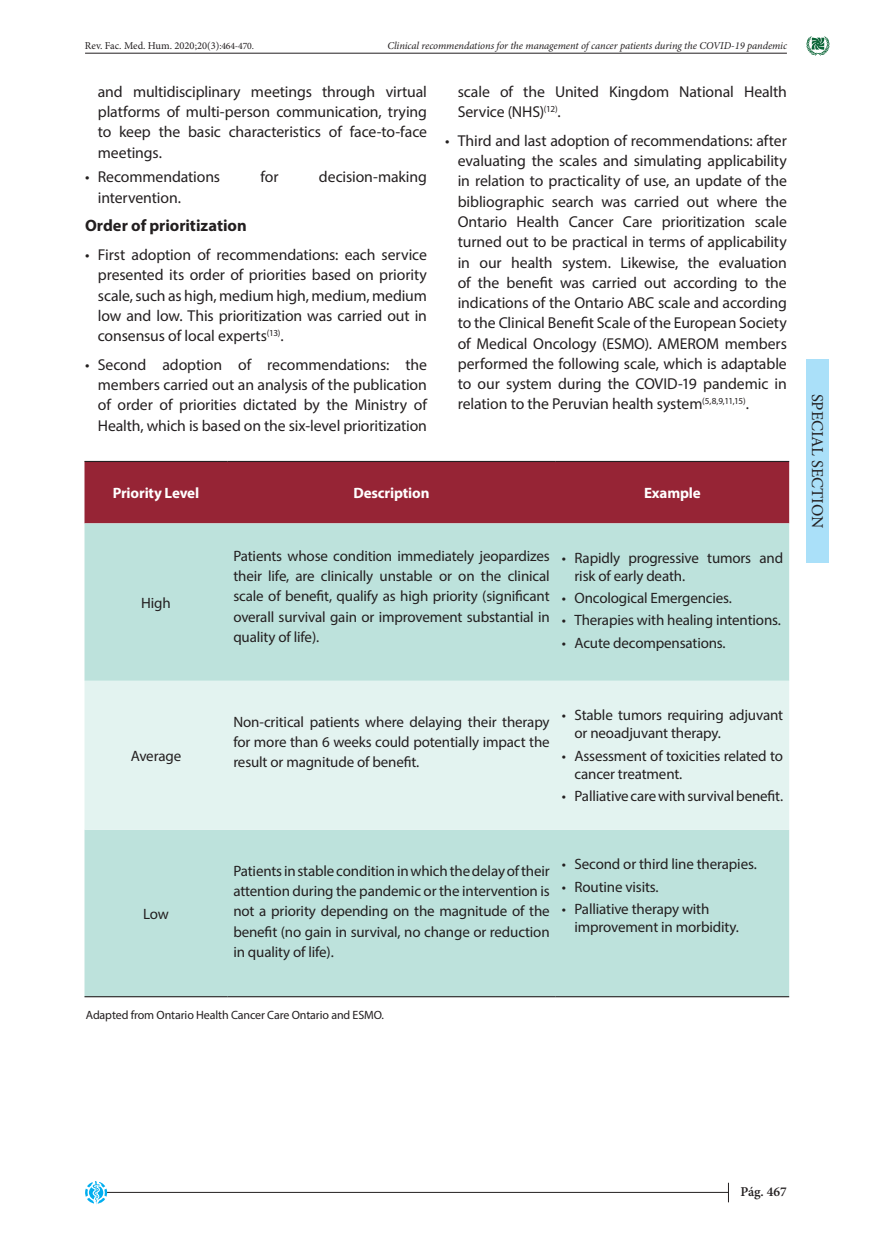
<style>
.page{position:relative;width:872px;height:1234px;background:#fff}
.page>*{position:absolute;margin:0;border:0;box-sizing:border-box;transform-origin:0 0}
.t1{font:700 16.5px "Myriad Pro";color:#231f20}
.t2{font:16.5px "Minion Pro";color:#231f20}
.t3{font:15.75px/20.2px "Myriad Pro";letter-spacing:-.005em;color:#231f20;text-align:justify}
.PARRAFO_OK{font:15px/20.2px "Myriad Pro";letter-spacing:-.01em;color:#231f20}
.PARRAFO_OK-2{font:700 15px "Myriad Pro";letter-spacing:-.01em;color:#fff}
.t4{font:600 13.5px "Minion Pro";color:#231f20}
.PARRAFO_OK-3{font:12px "Myriad Pro";letter-spacing:-.01em;color:#231f20}
.t5{font:italic 10.5px "Minion Pro";letter-spacing:-.005em;color:#231f20}
.t6{font:10.5px "Minion Pro";color:#231f20}
.s1{font-size:9.75px}
</style>
<div class="page">
<div style="left:806px;top:359px;width:23px;height:204px;background:#aae0f9"></div>
<hr style="left:85px;top:53px;width:702px;height:1px;background:#231f20">
<svg style="left:806px;top:36px;width:24px;height:20px"></svg>
<hr style="left:106px;top:1191px;width:623px;height:1px;background:#231f20">
<svg style="left:85px;top:1181px;width:23px;height:23px"></svg>
<svg style="left:728px;top:1182px;width:1px;height:19px"></svg>
<div style="left:84px;top:462px;width:705px;height:61px;background:#962435"></div>
<div style="left:84px;top:523px;width:705px;height:472px;background:#bde2dc"></div>
<div style="left:84px;top:680px;width:705px;height:149px;background:#e3f3f0"></div>
<hr style="left:84px;top:461px;width:143px;height:1px;background:#231f20">
<hr style="left:227px;top:461px;width:329px;height:1px;background:#231f20">
<hr style="left:556px;top:461px;width:233px;height:1px;background:#231f20">
<hr style="left:84px;top:995px;width:143px;height:2px;background:#231f20">
<hr style="left:227px;top:995px;width:329px;height:2px;background:#231f20">
<hr style="left:556px;top:995px;width:233px;height:2px;background:#231f20">
<p class="t6" style="left:85px;top:38px;width:170px">Rev. Fac. Med. Hum. 2020;20(3)<span class="s1">:464-470.</span></p>
<p class="t5" style="left:387px;top:38px;width:401px">Clinical recommendations for the management of cancer patients during the COVID-19 pandemic</p>
<p class="t3" style="left:98px;top:81px;width:331px">and multidisciplinary meetings through virtual platforms of multi-person communication, trying to keep the basic characteristics of face-to-face meetings.</p>
<p class="t3" style="left:85px;top:166px;width:137px">• Recommendations</p>
<p class="t3" style="left:260px;top:166px;width:20px">for</p>
<p class="t3" style="left:319px;top:166px;width:109px">decision-making</p>
<p class="t3" style="left:98px;top:187px;width:85px">intervention.</p>
<p class="t1" style="left:85px;top:215px;width:163px">Order of prioritization</p>
<p class="t3" style="left:98px;top:244px;width:331px;text-indent:-13px">• First adoption of recommendations: each service presented its order of priorities based on priority scale, such as high, medium high, medium, medium low and low. This prioritization was carried out in consensus of local experts<sup>(13)</sup>.</p>
<p class="t3" style="left:98px;top:354px;width:331px;text-indent:-13px">• Second adoption of recommendations: the members carried out an analysis of the publication of order of priorities dictated by the Ministry of Health, which is based on the six-level prioritization</p>
<p class="t3" style="left:458px;top:81px;width:331px">scale of the United Kingdom National Health<br>Service (NHS)<sup>(12)</sup>.</p>
<p class="t3" style="left:458px;top:130px;width:331px;text-indent:-13px">• Third and last adoption of recommendations: after evaluating the scales and simulating applicability in relation to practicality of use, an update of the bibliographic search was carried out where the Ontario Health Cancer Care prioritization scale turned out to be practical in terms of applicability in our health system. Likewise, the evaluation of the benefit was carried out according to the indications of the Ontario ABC scale and according to the Clinical Benefit Scale of the European Society of Medical Oncology (ESMO). AMEROM members performed the following scale, which is adaptable to our system during the COVID-19 pandemic in relation to the Peruvian health system<sup>(5,8,9,11,15)</sup>.</p>
<p class="PARRAFO_OK-2" style="left:113px;top:483px;width:88px">Priority Level</p>
<p class="PARRAFO_OK-2" style="left:353px;top:483px;width:77px">Description</p>
<p class="PARRAFO_OK-2" style="left:644px;top:483px;width:58px">Example</p>
<p class="PARRAFO_OK" style="left:141px;top:592px;width:31px">High</p>
<p class="PARRAFO_OK" style="left:131px;top:745px;width:52px">Average</p>
<p class="PARRAFO_OK" style="left:143px;top:903px;width:27px">Low</p>
<p class="PARRAFO_OK" style="left:233px;top:545px;width:318px;text-align:justify">Patients whose condition immediately jeopardizes their life, are clinically unstable or on the clinical scale of benefit, qualify as high priority (significant overall survival gain or improvement substantial in quality of life).</p>
<p class="PARRAFO_OK" style="left:574px;top:548px;width:210px;line-height:18px;text-indent:-13px">• Rapidly progressive tumors and risk of early death.</p>
<p class="PARRAFO_OK" style="left:562px;top:587px;width:172px">• Oncological Emergencies.</p>
<p class="PARRAFO_OK" style="left:562px;top:610px;width:221px">• Therapies with healing intentions.</p>
<p class="PARRAFO_OK" style="left:562px;top:632px;width:165px">• Acute decompensations.</p>
<p class="PARRAFO_OK" style="left:233px;top:711px;width:318px;text-align:justify">Non-critical patients where delaying their therapy for more than 6 weeks could potentially impact the result or magnitude of benefit.</p>
<p class="PARRAFO_OK" style="left:574px;top:706px;width:210px;line-height:18px;text-indent:-13px">• Stable tumors requiring adjuvant or neoadjuvant therapy.</p>
<p class="PARRAFO_OK" style="left:574px;top:746px;width:210px;line-height:18px;text-indent:-13px">• Assessment of toxicities related to cancer treatment.</p>
<p class="PARRAFO_OK" style="left:562px;top:785px;width:223px">• Palliative care with survival benefit.</p>
<p class="PARRAFO_OK" style="left:233px;top:860px;width:318px;text-align:justify">Patients in stable condition in which the delay of their attention during the pandemic or the intervention is not a priority depending on the magnitude of the benefit (no gain in survival, no change or reduction in quality of life).</p>
<p class="PARRAFO_OK" style="left:562px;top:853px;width:196px">• Second or third line therapies.</p>
<p class="PARRAFO_OK" style="left:562px;top:875px;width:98px">• Routine visits.</p>
<p class="PARRAFO_OK" style="left:574px;top:899px;width:166px;line-height:18px;text-indent:-13px">• Palliative therapy with improvement in morbidity.</p>
<p class="PARRAFO_OK-3" style="left:86px;top:1006px;width:299px">Adapted from Ontario Health Cancer Care Ontario and ESMO.</p>
<p class="t2" style="left:828px;top:393px;width:136px;rotate:90deg">SPECIAL SECTION</p>
<p class="t4" style="left:740px;top:1181px;width:48px">Pág. 467</p>
</div>
